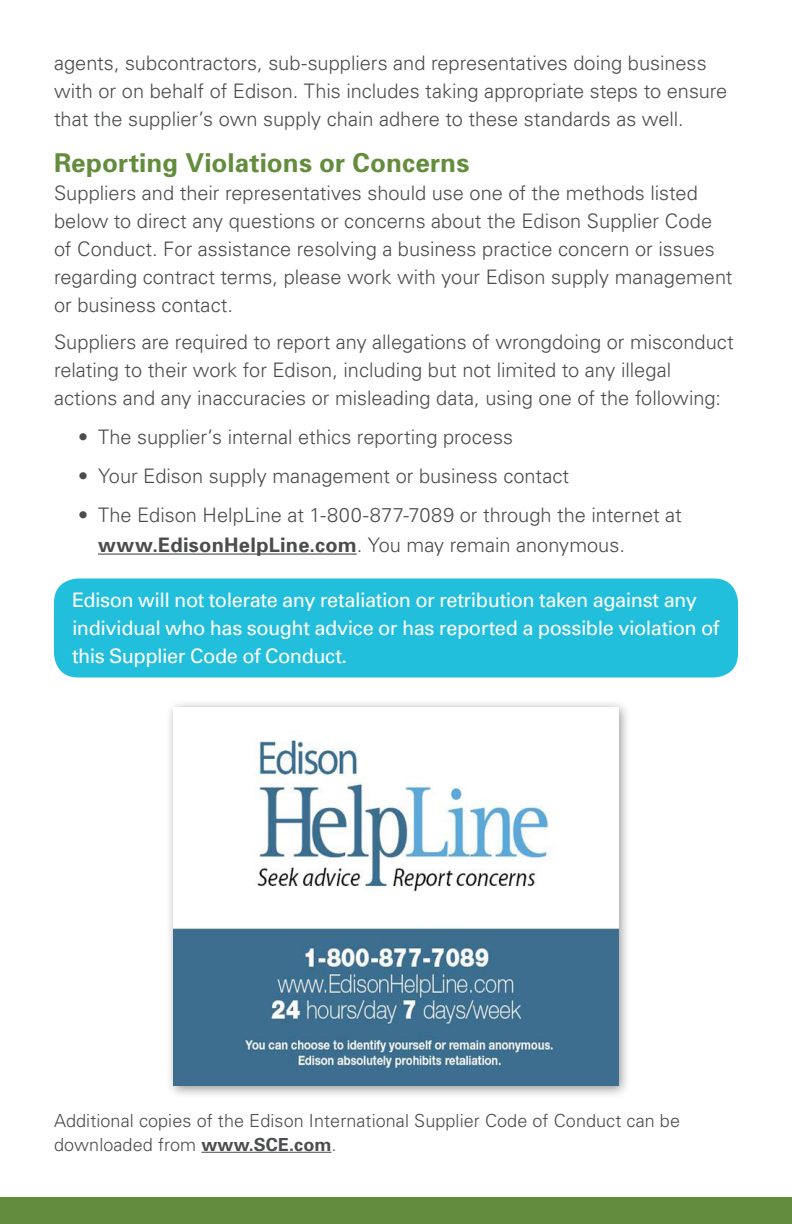
<style>
.page{position:relative;width:792px;height:1224px;background:#fff}
.page>*{position:absolute;margin:0;border:0;box-sizing:border-box;transform-origin:0 0}
.heading{font:700 26px "Univers";letter-spacing:.005em;color:#638d3d}
.bullet{font:300 20px/28px "Univers";color:#4b4c4d}
.box{font:20px/28px "Univers";letter-spacing:-.025em;color:#fff}
.heading-2{font:300 18px/24px "Univers";letter-spacing:.005em;color:#4b4c4d}
.s1{font-weight:700}
</style>
<div class="page">
<div style="left:0;top:1197px;width:792px;height:27px;background:#638d3d"></div>
<div style="left:54px;top:578px;width:684px;height:99px;background:#22bfdc;border-radius:24px"></div>
<div style="left:165px;top:699px;width:466px;height:399px;background:#231f20;opacity:.5"></div>
<img style="left:174px;top:708px;width:444px;height:378px">
<hr style="left:98px;top:554px;width:259px;height:1px;background:#4b4c4d">
<hr style="left:201px;top:1152px;width:131px;height:1px;background:#4b4c4d">
<p class="bullet" style="left:54px;top:49px;width:675px">agents, subcontractors, sub-suppliers and representatives doing business with or on behalf of Edison. This includes taking appropriate steps to ensure that the supplier’s own supply chain adhere to these standards as well.</p>
<p class="heading" style="left:54px;top:146px;width:417px">Reporting Violations or Concerns</p>
<p class="bullet" style="left:54px;top:179px;width:680px">Suppliers and their representatives should use one of the methods listed below to direct any questions or concerns about the Edison Supplier Code of Conduct. For assistance resolving a business practice concern or issues regarding contract terms, please work with your Edison supply management or business contact.</p>
<p class="bullet" style="left:54px;top:328px;width:681px">Suppliers are required to report any allegations of wrongdoing or misconduct relating to their work for Edison, including but not limited to any illegal actions and any inaccuracies or misleading data, using one of the following:</p>
<p class="bullet" style="left:78px;top:423px;width:437px">• The supplier’s internal ethics reporting process</p>
<p class="bullet" style="left:78px;top:462px;width:493px">• Your Edison supply management or business contact</p>
<p class="bullet" style="left:98px;top:500px;width:585px;line-height:30px;text-indent:-20px">• The Edison HelpLine at 1-800-877-7089 or through the internet at <span class="s1">www.EdisonHelpLine.com</span>. You may remain anonymous.</p>
<p class="box" style="left:72px;top:586px;width:649px">Edison will not tolerate any retaliation or retribution taken against any individual who has sought advice or has reported a possible violation of this Supplier Code of Conduct.</p>
<p class="heading-2" style="left:54px;top:1108px;width:628px">Additional copies of the Edison International Supplier Code of Conduct can be downloaded from <span class="s1">www.SCE.com</span>.</p>
</div>
